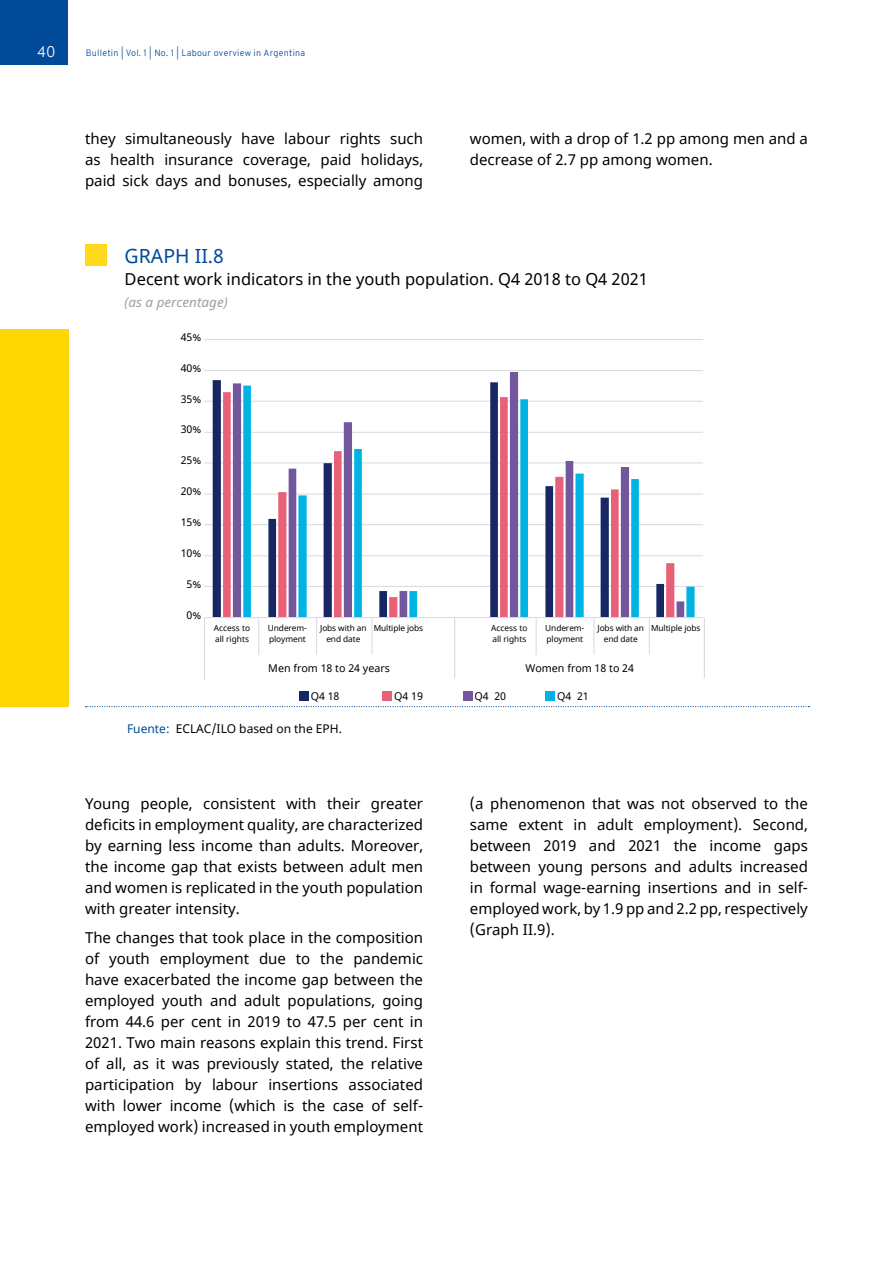
<style>
.page{position:relative;width:893px;height:1263px;background:#fff}
.page>*{position:absolute;margin:0;border:0;box-sizing:border-box;transform-origin:0 0}
.t1{font:19.5px "Noto Sans";color:#004a99}
.t2{font:16.5px "Noto Sans";color:#000}
.t3{font:15px/21px "Noto Sans";color:#000;text-align:justify}
.t4{font:300 15px "Overpass";color:#fff}
.t5{font:italic 13.5px "Noto Sans";color:#9c9e9f}
.t6{font:12px "Noto Sans";color:#000}
.t7{font:10.65px "Noto Sans";color:#000}
.t8{font:300 9px "Overpass";letter-spacing:.03em;color:#004a99}
.t9{font:8.25px/10.6px "Noto Sans";letter-spacing:-.01em;color:#000}
.s1{color:#004a99}
</style>
<div class="page">
<div style="left:0;top:0;width:68px;height:65px;background:#004a99"></div>
<hr style="left:204px;top:339px;width:499px;height:1px;background:#d9dadb">
<hr style="left:204px;top:370px;width:499px;height:1px;background:#d9dadb">
<hr style="left:204px;top:401px;width:499px;height:1px;background:#d9dadb">
<hr style="left:204px;top:432px;width:499px;height:1px;background:#d9dadb">
<hr style="left:204px;top:463px;width:499px;height:1px;background:#d9dadb">
<hr style="left:204px;top:494px;width:499px;height:1px;background:#d9dadb">
<hr style="left:204px;top:524px;width:499px;height:1px;background:#d9dadb">
<hr style="left:204px;top:555px;width:499px;height:1px;background:#d9dadb">
<hr style="left:204px;top:586px;width:499px;height:1px;background:#d9dadb">
<svg style="left:213px;top:380px;width:20px;height:237px;fill:#162764"></svg>
<svg style="left:223px;top:392px;width:10px;height:225px;fill:#e96178"></svg>
<svg style="left:233px;top:372px;width:286px;height:245px"></svg>
<svg style="left:243px;top:386px;width:452px;height:231px"></svg>
<hr style="left:204px;top:617px;width:499px;height:1px;background:#dadad7">
<div style="left:545px;top:691px;width:10px;height:9px;background:#00b3e5"></div>
<div style="left:464px;top:691px;width:9px;height:9px;background:#72579d"></div>
<div style="left:383px;top:691px;width:9px;height:9px;background:#e96178"></div>
<div style="left:299px;top:691px;width:10px;height:9px;background:#162764"></div>
<hr style="left:259px;top:618px;width:1px;height:37px;background:#d9dadb">
<hr style="left:316px;top:618px;width:1px;height:37px;background:#d9dadb">
<hr style="left:372px;top:618px;width:1px;height:37px;background:#d9dadb">
<hr style="left:204px;top:618px;width:1px;height:62px;background:#d9dadb">
<hr style="left:454px;top:618px;width:1px;height:61px;background:#d9dadb">
<hr style="left:536px;top:618px;width:1px;height:37px;background:#d9dadb">
<hr style="left:594px;top:618px;width:1px;height:37px;background:#d9dadb">
<hr style="left:649px;top:618px;width:1px;height:37px;background:#d9dadb">
<hr style="left:704px;top:618px;width:1px;height:61px;background:#dadad7">
<div style="left:0;top:329px;width:68px;height:378px;background:#fed800"></div>
<svg style="left:86px;top:706px;width:724px;height:1px"></svg>
<div style="left:86px;top:244px;width:21px;height:22px;background:#fed91b"></div>
<p class="t4" style="left:37px;top:41px;width:20px">40</p>
<p class="t8" style="left:86px;top:46px;width:221px">Bulletin | Vol. 1 | No. 1 | Labour overview in Argentina</p>
<p class="t3" style="left:85px;top:128px;width:340px">they simultaneously have labour rights such as health insurance coverage, paid holidays, paid sick days and bonuses, especially among</p>
<p class="t3" style="left:470px;top:128px;width:340px">women, with a drop of 1.2 pp among men and a decrease of 2.7 pp among women.</p>
<h1 class="t1" style="left:125px;top:243px;width:101px">GRAPH II.8</h1>
<p class="t2" style="left:125px;top:268px;width:525px">Decent work indicators in the youth population. Q4 2018 to Q4 2021</p>
<p class="t5" style="left:125px;top:292px;width:105px">(as a percentage)</p>
<p class="t7" style="left:181px;top:330px;width:22px">45%</p>
<p class="t7" style="left:181px;top:360px;width:22px">40%</p>
<p class="t7" style="left:181px;top:391px;width:22px">35%</p>
<p class="t7" style="left:181px;top:422px;width:22px">30%</p>
<p class="t7" style="left:181px;top:453px;width:22px">25%</p>
<p class="t7" style="left:181px;top:484px;width:22px">20%</p>
<p class="t7" style="left:181px;top:515px;width:22px">15%</p>
<p class="t7" style="left:181px;top:546px;width:22px">10%</p>
<p class="t7" style="left:187px;top:577px;width:16px">5%</p>
<p class="t7" style="left:187px;top:608px;width:16px">0%</p>
<p class="t9" style="left:214px;top:623px;width:38px">Access to all rights</p>
<p class="t9" style="left:268px;top:623px;width:41px">Underem&shy;ployment</p>
<p class="t9" style="left:320px;top:623px;width:48px;text-align:center">Jobs with an end date</p>
<p class="t9" style="left:374px;top:623px;width:51px">Multiple jobs</p>
<p class="t9" style="left:491px;top:623px;width:38px">Access to all rights</p>
<p class="t9" style="left:545px;top:623px;width:41px">Underem&shy;ployment</p>
<p class="t9" style="left:597px;top:623px;width:48px;text-align:center">Jobs with an end date</p>
<p class="t9" style="left:651px;top:623px;width:51px">Multiple jobs</p>
<p class="t7" style="left:268px;top:660px;width:123px">Men from 18 to 24 years</p>
<p class="t7" style="left:526px;top:660px;width:110px">Women from 18 to 24</p>
<p class="t7" style="left:311px;top:689px;width:30px">Q4 18</p>
<p class="t7" style="left:394px;top:689px;width:30px">Q4 19</p>
<p class="t7" style="left:474px;top:689px;width:33px">Q4 20</p>
<p class="t7" style="left:557px;top:689px;width:33px">Q4 21</p>
<p class="t6" style="left:127px;top:720px;width:216px"><span class="s1">Fuente:</span> ECLAC/ILO based on the EPH.</p>
<p class="t3" style="left:85px;top:793px;width:340px">Young people, consistent with their greater deficits in employment quality, are characterized by earning less income than adults. Moreover, the income gap that exists between adult men and women is replicated in the youth population with greater intensity.</p>
<p class="t3" style="left:85px;top:928px;width:340px">The changes that took place in the composition of youth employment due to the pandemic have exacerbated the income gap between the employed youth and adult populations, going from 44.6 per cent in 2019 to 47.5 per cent in 2021. Two main reasons explain this trend. First of all, as it was previously stated, the relative participation by labour insertions associated with lower income (which is the case of self&shy;employed work) increased in youth employment</p>
<p class="t3" style="left:470px;top:793px;width:340px">(a phenomenon that was not observed to the same extent in adult employment). Second, between 2019 and 2021 the income gaps between young persons and adults increased in formal wage-earning insertions and in self&shy;employed work, by 1.9 pp and 2.2 pp, respectively (Graph II.9).</p>
</div>
